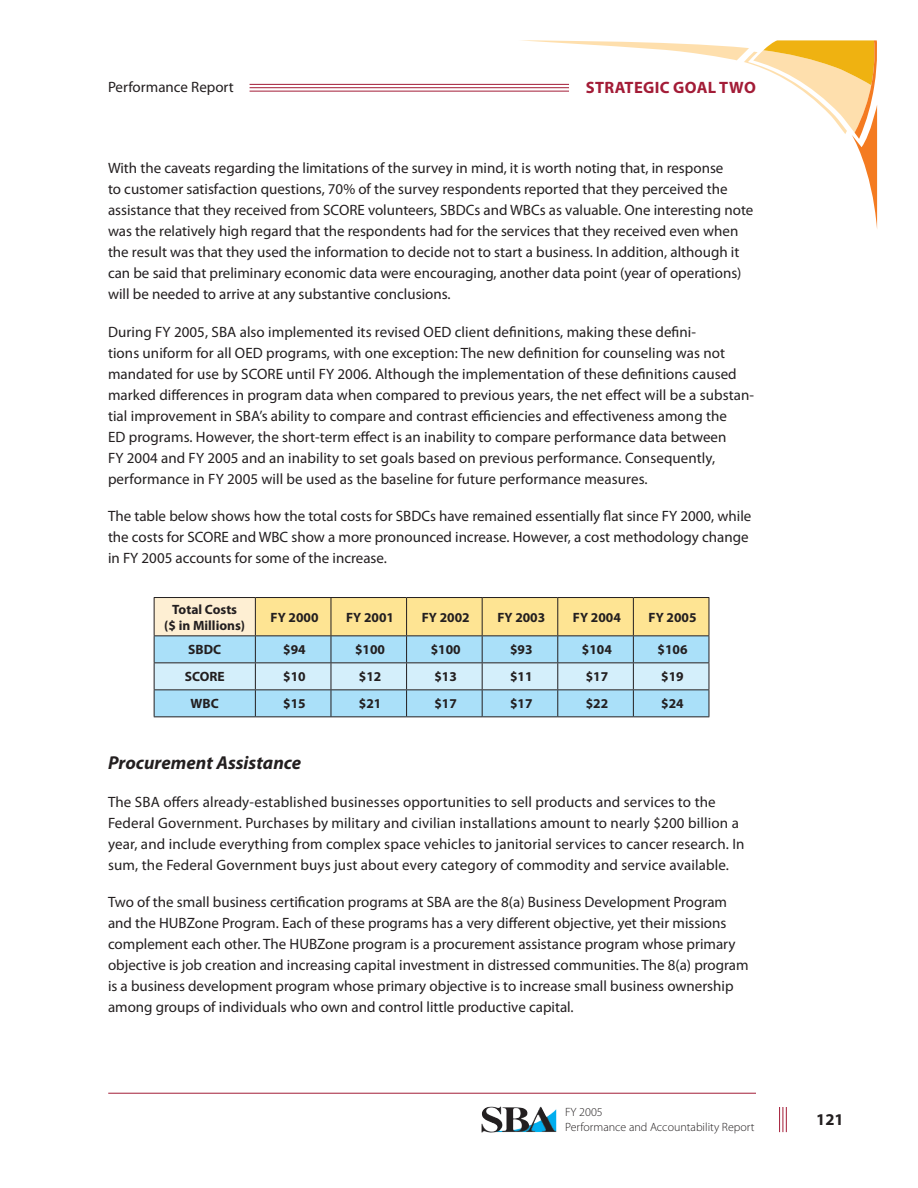
<style>
.page{position:relative;width:918px;height:1188px;background:#fff}
.page>*{position:absolute;margin:0;border:0;box-sizing:border-box;transform-origin:0 0}
.t1{font:italic 700 18.75px "Myriad Pro";color:#231f20}
.t2{font:700 16.5px "Myriad Pro";letter-spacing:.02em;color:#a31c37}
.t3{font:700 16.5px "Myriad Pro";color:#231f20}
.t4{font:15px/21px "Myriad Pro";color:#231f20}
.t5{font:700 13.5px/16.2px "Myriad Pro";color:#231f20;text-align:center}
.t6{font:300 12px/14.4px "Myriad Pro";color:#231f20}
</style>
<div class="page">
<hr style="left:154px;top:597px;width:101px;height:1px;background:#231f20">
<hr style="left:255px;top:597px;width:76px;height:1px;background:#231f20">
<hr style="left:331px;top:597px;width:76px;height:1px;background:#231f20">
<hr style="left:407px;top:597px;width:75px;height:1px;background:#231f20">
<hr style="left:482px;top:597px;width:76px;height:1px;background:#231f20">
<hr style="left:558px;top:597px;width:75px;height:1px;background:#231f20">
<hr style="left:633px;top:597px;width:76px;height:1px;background:#231f20">
<hr style="left:154px;top:716px;width:101px;height:1px;background:#231f20">
<hr style="left:255px;top:716px;width:76px;height:1px;background:#231f20">
<hr style="left:331px;top:716px;width:76px;height:1px;background:#231f20">
<hr style="left:407px;top:716px;width:75px;height:1px;background:#231f20">
<hr style="left:482px;top:716px;width:76px;height:1px;background:#231f20">
<hr style="left:558px;top:716px;width:75px;height:1px;background:#231f20">
<svg style="left:154px;top:598px;width:556px;height:118px;background:#c6dbd3"></svg>
<hr style="left:633px;top:716px;width:76px;height:1px;background:#231f20">
<svg style="left:519px;top:40px;width:358px;height:188px"></svg>
<svg style="left:779px;top:1107px;width:8px;height:25px"></svg>
<hr style="left:108px;top:1093px;width:648px;height:1px;background:#a31c37">
<hr style="left:250px;top:84px;width:319px;height:1px;background:#a31c37">
<hr style="left:250px;top:87px;width:319px;height:1px;background:#a31c37">
<hr style="left:250px;top:91px;width:319px;height:1px;background:#a31c37">
<p class="t4" style="left:108px;top:76px;width:127px">Performance Report</p>
<p class="t2" style="left:586px;top:77px;width:49px">STRATEGIC</p>
<p class="t2" style="left:673px;top:77px;width:84px">GOAL two</p>
<p class="t4" style="left:108px;top:157px;width:647px">With the caveats regarding the limitations of the survey in mind, it is worth noting that, in response<br>to customer satisfaction questions, 70% of the survey respondents reported that they perceived the assistance that they received from SCORE volunteers, SBDCs and WBCs as valuable. One interesting note was the relatively high regard that the respondents had for the services that they received even when the result was that they used the information to decide not to start a business. In addition, although it can be said that preliminary economic data were encouraging, another data point (year of operations) will be needed to arrive at any substantive conclusions.</p>
<p class="t4" style="left:108px;top:321px;width:648px">During FY 2005, SBA also implemented its revised OED client definitions, making these defini-<br>tions uniform for all OED programs, with one exception: The new definition for counseling was not mandated for use by SCORE until FY 2006. Although the implementation of these definitions caused marked differences in program data when compared to previous years, the net effect will be a substan&shy;tial improvement in SBA’s ability to compare and contrast efficiencies and effectiveness among the<br>ED programs. However, the short-term effect is an inability to compare performance data between<br>FY 2004 and FY 2005 and an inability to set goals based on previous performance. Consequently, performance in FY 2005 will be used as the baseline for future performance measures.</p>
<p class="t4" style="left:108px;top:506px;width:645px">The table below shows how the total costs for SBDCs have remained essentially flat since FY 2000, while the costs for SCORE and WBC show a more pronounced increase. However, a cost methodology change in FY 2005 accounts for some of the increase.</p>
<p class="t5" style="left:164px;top:601px;width:82px">Total Costs<br>($ in Millions)</p>
<p class="t5" style="left:271px;top:609px;width:49px">FY 2000</p>
<p class="t5" style="left:346px;top:609px;width:49px">FY 2001</p>
<p class="t5" style="left:422px;top:609px;width:49px">FY 2002</p>
<p class="t5" style="left:497px;top:609px;width:49px">FY 2003</p>
<p class="t5" style="left:573px;top:609px;width:49px">FY 2004</p>
<p class="t5" style="left:649px;top:609px;width:49px">FY 2005</p>
<p class="t5" style="left:188px;top:641px;width:17px">SBDC</p>
<p class="t5" style="left:283px;top:641px;width:24px">$94</p>
<p class="t5" style="left:355px;top:641px;width:31px">$100</p>
<p class="t5" style="left:431px;top:641px;width:31px">$100</p>
<p class="t5" style="left:510px;top:641px;width:24px">$93</p>
<p class="t5" style="left:582px;top:641px;width:31px">$104</p>
<p class="t5" style="left:658px;top:641px;width:31px">$106</p>
<p class="t5" style="left:185px;top:668px;width:17px">SCORE</p>
<p class="t5" style="left:283px;top:668px;width:24px">$10</p>
<p class="t5" style="left:359px;top:668px;width:24px">$12</p>
<p class="t5" style="left:434px;top:668px;width:24px">$13</p>
<p class="t5" style="left:510px;top:668px;width:24px">$11</p>
<p class="t5" style="left:586px;top:668px;width:24px">$17</p>
<p class="t5" style="left:661px;top:668px;width:24px">$19</p>
<p class="t5" style="left:191px;top:695px;width:11px">WBC</p>
<p class="t5" style="left:283px;top:695px;width:24px">$15</p>
<p class="t5" style="left:359px;top:695px;width:24px">$21</p>
<p class="t5" style="left:434px;top:695px;width:24px">$17</p>
<p class="t5" style="left:510px;top:695px;width:24px">$17</p>
<p class="t5" style="left:586px;top:695px;width:24px">$22</p>
<p class="t5" style="left:661px;top:695px;width:24px">$24</p>
<p class="t1" style="left:108px;top:750px;width:195px">Procurement Assistance</p>
<p class="t4" style="left:108px;top:791px;width:638px">The SBA offers already-established businesses opportunities to sell products and services to the Federal Government. Purchases by military and civilian installations amount to nearly $200 billion a year, and include everything from complex space vehicles to janitorial services to cancer research. In sum, the Federal Government buys just about every category of commodity and service available.</p>
<p class="t4" style="left:108px;top:891px;width:642px">Two of the small business certification programs at SBA are the 8(a) Business Development Program and the HUBZone Program. Each of these programs has a very different objective, yet their missions complement each other. The HUBZone program is a procurement assistance program whose primary objective is job creation and increasing capital investment in distressed communities. The 8(a) program is a business development program whose primary objective is to increase small business ownership among groups of individuals who own and control little productive capital.</p>
<p class="t6" style="left:565px;top:1105px;width:191px">FY 2005<br>Performance and Accountability Report</p>
<p class="t3" style="left:816px;top:1109px;width:29px">121</p>
</div>
